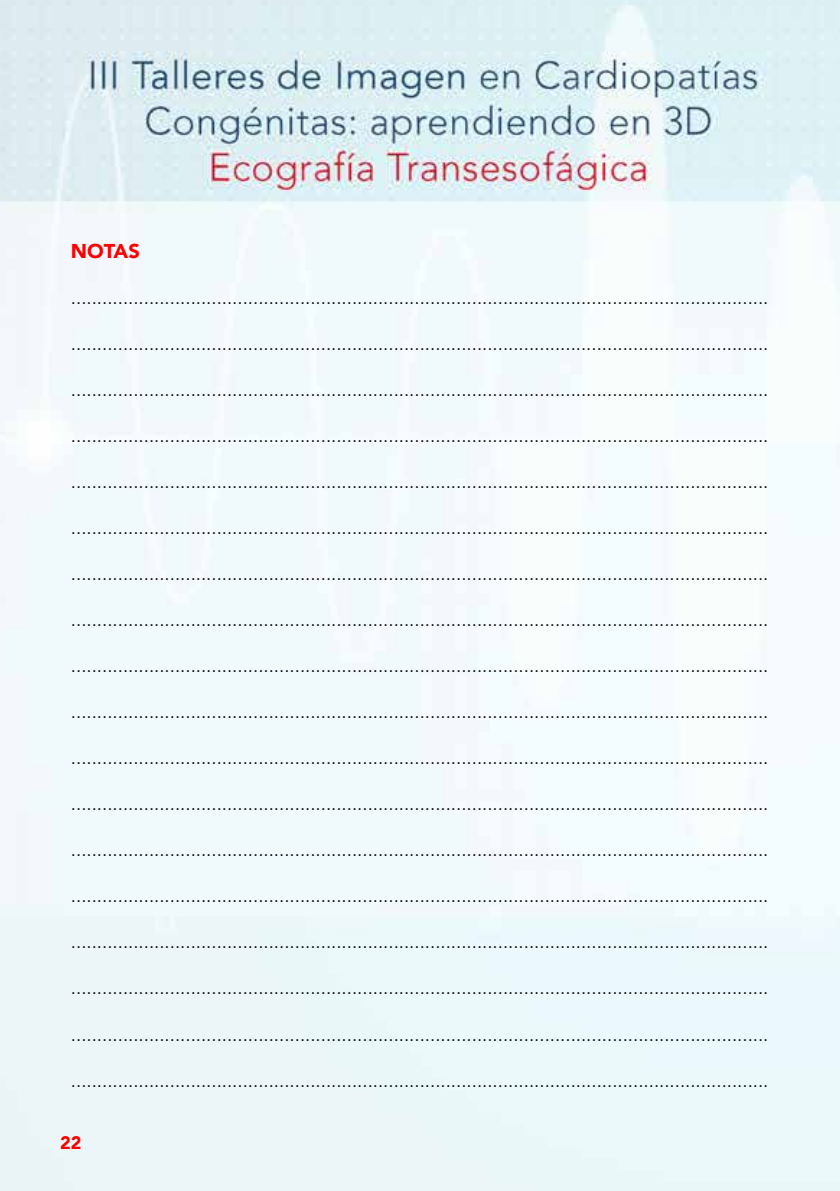
<style>
.page{position:relative;width:840px;height:1191px;background:#fff}
.page>*{position:absolute;margin:0;border:0;box-sizing:border-box;transform-origin:0 0}
.t1{font:300 20px "Avenir";color:#000}
.t2{font:900 20px "Avenir";color:#f00}
.t3{font:900 18px "Avenir";color:#f00}
</style>
<div class="page">
<img style="left:0;top:0;width:839px;height:1191px">
<p class="t2" style="left:71px;top:234px;width:70px">NOTAS</p>
<p class="t1" style="left:71px;top:285px;width:698px">......................................................................................................................................</p>
<p class="t1" style="left:71px;top:331px;width:698px">......................................................................................................................................</p>
<p class="t1" style="left:71px;top:377px;width:698px">......................................................................................................................................</p>
<p class="t1" style="left:71px;top:423px;width:698px">......................................................................................................................................</p>
<p class="t1" style="left:71px;top:469px;width:698px">......................................................................................................................................</p>
<p class="t1" style="left:71px;top:515px;width:698px">......................................................................................................................................</p>
<p class="t1" style="left:71px;top:561px;width:698px">......................................................................................................................................</p>
<p class="t1" style="left:71px;top:607px;width:698px">......................................................................................................................................</p>
<p class="t1" style="left:71px;top:653px;width:698px">......................................................................................................................................</p>
<p class="t1" style="left:71px;top:699px;width:698px">......................................................................................................................................</p>
<p class="t1" style="left:71px;top:745px;width:698px">......................................................................................................................................</p>
<p class="t1" style="left:71px;top:791px;width:698px">......................................................................................................................................</p>
<p class="t1" style="left:71px;top:837px;width:698px">......................................................................................................................................</p>
<p class="t1" style="left:71px;top:883px;width:698px">......................................................................................................................................</p>
<p class="t1" style="left:71px;top:929px;width:698px">......................................................................................................................................</p>
<p class="t1" style="left:71px;top:975px;width:698px">......................................................................................................................................</p>
<p class="t1" style="left:71px;top:1021px;width:698px">......................................................................................................................................</p>
<p class="t1" style="left:71px;top:1067px;width:698px">......................................................................................................................................</p>
<p class="t3" style="left:60px;top:1127px;width:23px">22</p>
</div>
